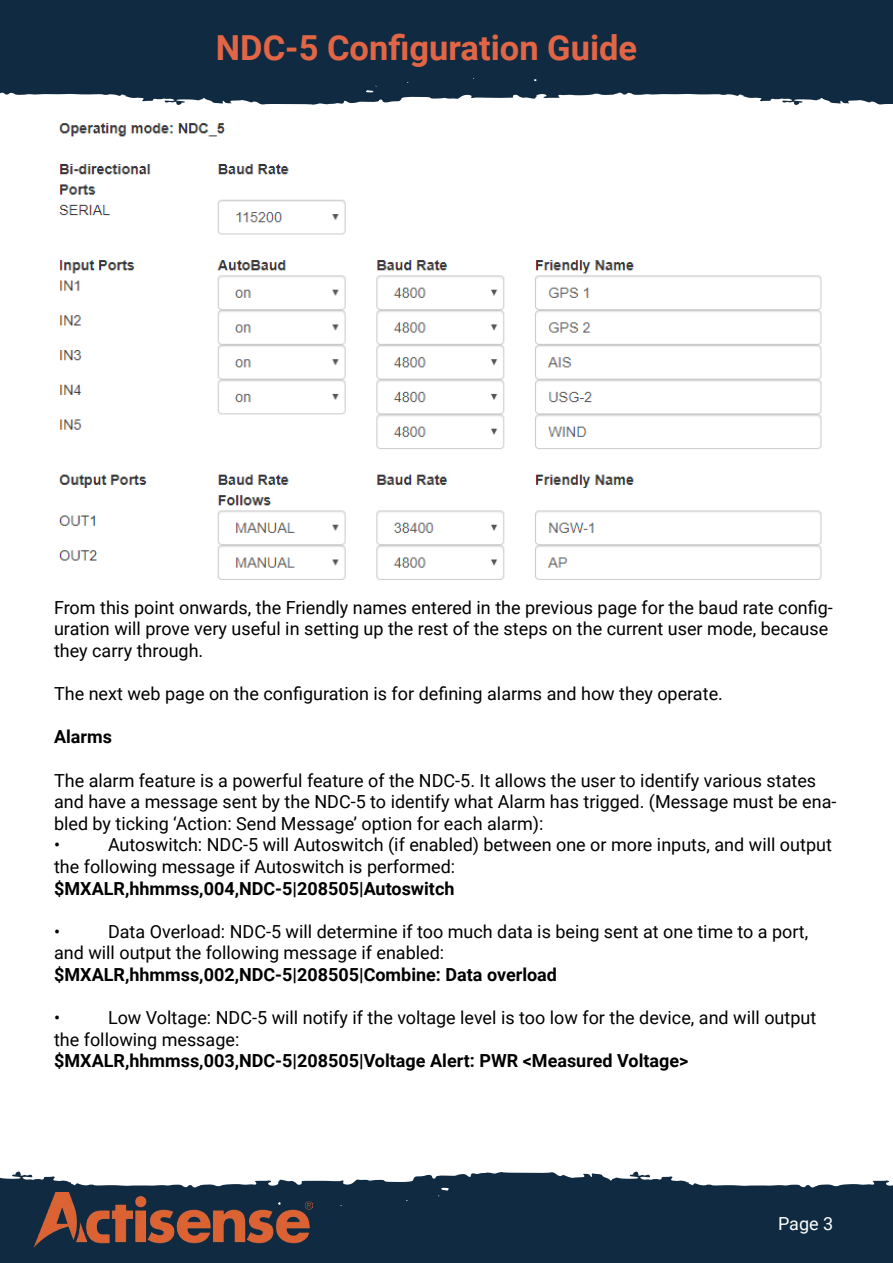
<style>
.page{position:relative;width:893px;height:1263px;background:#fff}
.page>*{position:absolute;margin:0;border:0;box-sizing:border-box;transform-origin:0 0}
.t1{font:700 34.5px "Roboto";color:#e26646}
.t2{font:18px/21.6px "Roboto";color:#000}
.t3{font:700 18px "Roboto";color:#000}
.t4{font:18px "Roboto";color:#fff}
</style>
<div class="page">
<svg style="left:0;top:1171px;width:893px;height:92px;background:#2f475a"></svg>
<img style="left:33px;top:1193px;width:280px;height:55px">
<svg style="left:0;top:0;width:893px;height:105px;background:#1f384d"></svg>
<img style="left:59px;top:123px;width:763px;height:457px">
<h1 class="t1" style="left:216px;top:24px;width:423px">NDC-5 Configuration Guide</h1>
<p class="t2" style="left:54px;top:596px;width:780px">From this point onwards, the Friendly names entered in the previous page for the baud rate config&shy;uration will prove very useful in setting up the rest of the steps on the current user mode, because they carry through.</p>
<p class="t2" style="left:54px;top:682px;width:670px">The next web page on the configuration is for defining alarms and how they operate.</p>
<p class="t3" style="left:54px;top:724px;width:59px">Alarms</p>
<p class="t2" style="left:54px;top:769px;width:784px">The alarm feature is a powerful feature of the NDC-5. It allows the user to identify various states and have a message sent by the NDC-5 to identify what Alarm has trigged. (Message must be ena&shy;bled by ticking ‘Action: Send Message’ option for each alarm):<br>•</p>
<p class="t2" style="left:54px;top:833px;width:779px;text-indent:54px">Autoswitch: NDC-5 will Autoswitch (if enabled) between one or more inputs, and will output the following message if Autoswitch is performed:</p>
<p class="t3" style="left:54px;top:876px;width:402px">$MXALR,hhmmss,004,NDC-5|208505|Autoswitch</p>
<p class="t2" style="left:54px;top:920px;width:8px">•</p>
<p class="t2" style="left:54px;top:920px;width:756px;text-indent:54px">Data Overload: NDC-5 will determine if too much data is being sent at one time to a port, and will output the following message if enabled:</p>
<p class="t3" style="left:54px;top:962px;width:505px">$MXALR,hhmmss,002,NDC-5|208505|Combine: Data overload</p>
<p class="t2" style="left:54px;top:1006px;width:8px">•</p>
<p class="t2" style="left:54px;top:1006px;width:764px;text-indent:54px">Low Voltage: NDC-5 will notify if the voltage level is too low for the device, and will output the following message:</p>
<p class="t3" style="left:54px;top:1048px;width:636px">$MXALR,hhmmss,003,NDC-5|208505|Voltage Alert: PWR &lt;Measured Voltage&gt;</p>
<p class="t4" style="left:778px;top:1211px;width:57px">Page 3</p>
</div>
